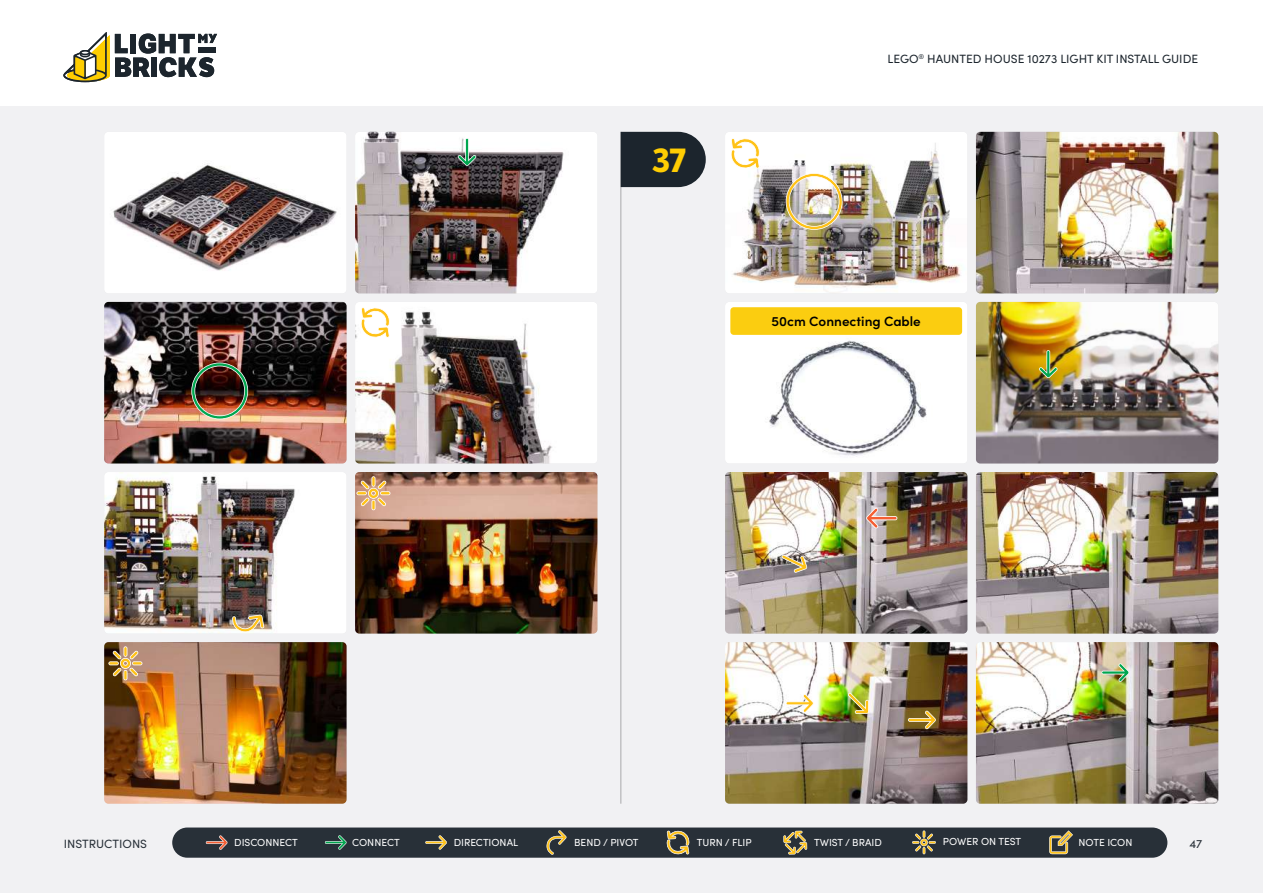
<style>
.page{position:relative;width:1263px;height:893px;background:#fff}
.page>*{position:absolute;margin:0;border:0;box-sizing:border-box;transform-origin:0 0}
.t1{font:700 33px "LFT Etica";color:#ffcd03}
.t2{font:600 13.5px "Sofia Pro";color:#000}
.t3{font:12px "Sofia Pro";color:#1c252d}
.t4{font:12px "Sofia Pro";color:#283038}
.t5{font:10.2px "Sofia Pro";color:#fff}
</style>
<div class="page">
<div style="left:0;top:106px;width:1263px;height:787px;background:#f1f1f3"></div>
<hr style="left:621px;top:132px;width:1px;height:672px;background:#000">
<div style="left:172px;top:827px;width:995px;height:31px;background:#283038;border-radius:15px"></div>
<svg style="left:783px;top:831px;width:24px;height:23px"></svg>
<svg style="left:206px;top:835px;width:22px;height:15px"></svg>
<svg style="left:325px;top:835px;width:22px;height:15px"></svg>
<svg style="left:425px;top:835px;width:22px;height:15px"></svg>
<svg style="left:546px;top:830px;width:21px;height:25px"></svg>
<svg style="left:1049px;top:830px;width:24px;height:24px"></svg>
<svg style="left:912px;top:830px;width:24px;height:24px"></svg>
<svg style="left:666px;top:830px;width:24px;height:25px"></svg>
<svg style="left:63px;top:32px;width:154px;height:50px"></svg>
<svg style="left:621px;top:132px;width:85px;height:55px;background:#2b333b"></svg>
<img style="left:355px;top:132px;width:242px;height:161px">
<img style="left:976px;top:132px;width:242px;height:161px">
<img style="left:725px;top:132px;width:242px;height:161px">
<img style="left:355px;top:302px;width:242px;height:161px">
<img style="left:976px;top:302px;width:242px;height:161px">
<img style="left:355px;top:472px;width:242px;height:162px">
<img style="left:976px;top:472px;width:242px;height:162px">
<img style="left:976px;top:642px;width:242px;height:162px">
<img style="left:104px;top:472px;width:242px;height:161px">
<img style="left:725px;top:472px;width:242px;height:162px">
<img style="left:104px;top:302px;width:243px;height:161px">
<img style="left:104px;top:642px;width:243px;height:162px">
<img style="left:725px;top:642px;width:242px;height:162px">
<svg style="left:866px;top:508px;width:31px;height:20px"></svg>
<hr style="left:356px;top:491px;width:11px;height:4px;background:#d8baa8;border-radius:2px">
<svg style="left:357px;top:477px;width:33px;height:33px"></svg>
<svg style="left:359px;top:306px;width:32px;height:33px"></svg>
<img style="left:191px;top:363px;width:57px;height:56px">
<img style="left:786px;top:173px;width:56px;height:57px">
<img style="left:105px;top:132px;width:241px;height:161px">
<img style="left:725px;top:302px;width:242px;height:161px">
<div style="left:730px;top:307px;width:232px;height:28px;background:#fbcd10;border-radius:3px"></div>
<svg style="left:458px;top:138px;width:18px;height:28px"></svg>
<svg style="left:231px;top:614px;width:33px;height:19px"></svg>
<svg style="left:109px;top:647px;width:33px;height:33px"></svg>
<svg style="left:729px;top:137px;width:32px;height:33px"></svg>
<svg style="left:1039px;top:350px;width:18px;height:28px"></svg>
<svg style="left:786px;top:694px;width:28px;height:19px"></svg>
<svg style="left:781px;top:555px;width:26px;height:18px"></svg>
<svg style="left:848px;top:693px;width:21px;height:21px"></svg>
<svg style="left:908px;top:711px;width:28px;height:18px"></svg>
<svg style="left:1101px;top:663px;width:28px;height:19px"></svg>
<h1 class="t1" style="left:652px;top:140px;width:35px">37</h1>
<p class="t3" style="left:887px;top:50px;width:312px">LEGO<sup>®</sup> HAUNTED HOUSE 10273 LIGHT KIT INSTALL GUIDE</p>
<h2 class="t2" style="left:772px;top:311px;width:151px">50cm Connecting Cable</h2>
<p class="t4" style="left:64px;top:835px;width:85px">INSTRUCTIONS</p>
<p class="t5" style="left:234px;top:835px;width:65px">DISCONNECT</p>
<p class="t5" style="left:352px;top:835px;width:49px">CONNECT</p>
<p class="t5" style="left:454px;top:835px;width:66px">DIRECTIONAL</p>
<p class="t5" style="left:574px;top:835px;width:66px">BEND / PIVOT</p>
<p class="t5" style="left:697px;top:835px;width:56px">TURN / FLIP</p>
<p class="t5" style="left:814px;top:835px;width:69px">TWIST / BRAID</p>
<p class="t5" style="left:943px;top:834px;width:80px">POWER ON TEST</p>
<p class="t5" style="left:1078px;top:835px;width:55px">NOTE ICON</p>
<p class="t4" style="left:1189px;top:835px;width:14px">47</p>
</div>
